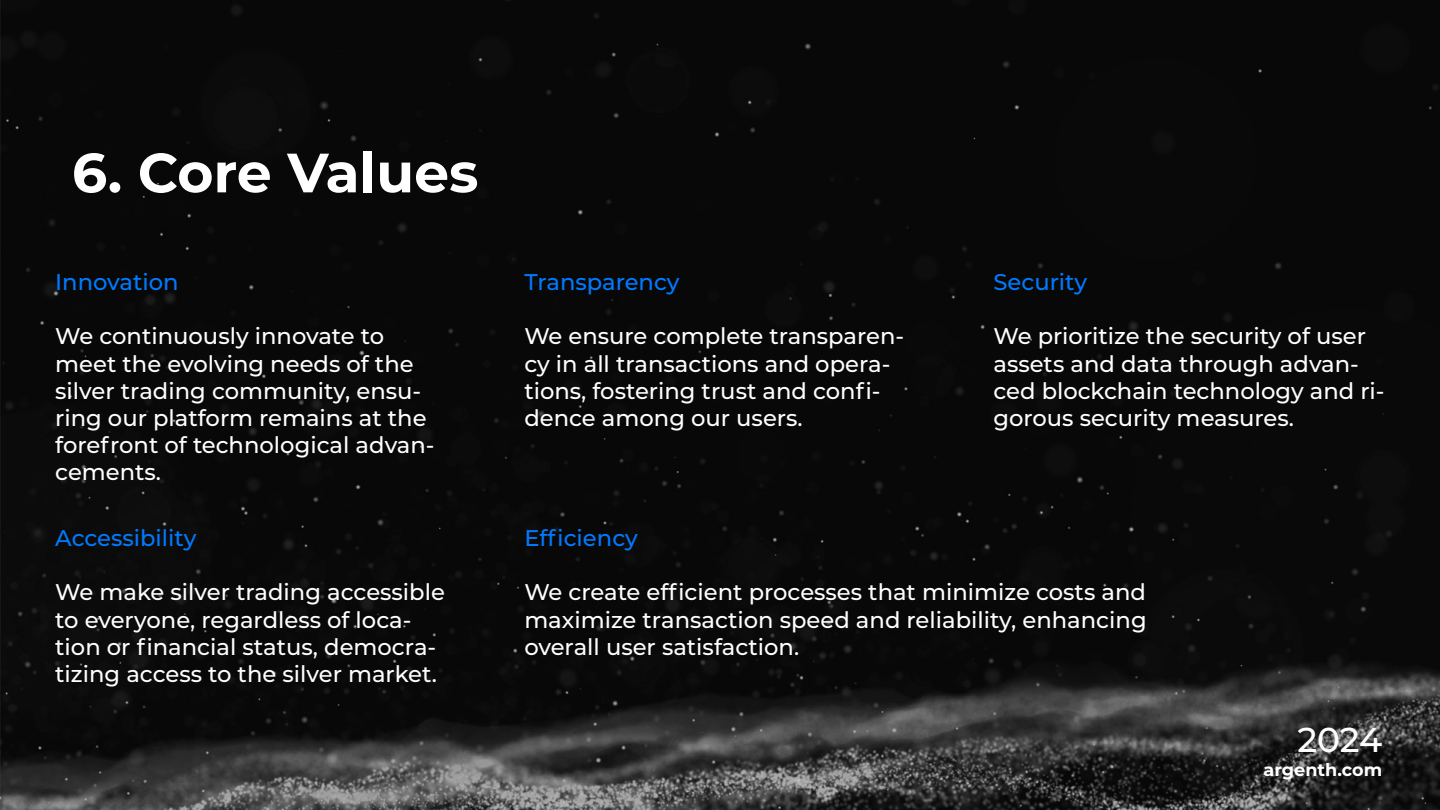
<style>
.page{position:relative;width:1440px;height:810px;background:#fff}
.page>*{position:absolute;margin:0;border:0;box-sizing:border-box;transform-origin:0 0}
.t1{font:700 55.28px "Montserrat";color:#fff}
.t2{font:500 34.58px "Montserrat";color:#fff}
.t3{font:500 22.65px/27.2px "Montserrat";color:#fff}
.t4{font:500 22.65px "Montserrat";color:#007aff}
.t5{font:700 17.62px "Montserrat";color:#fff}
</style>
<div class="page">
<img style="left:0;top:0;width:1440px;height:810px">
<h1 class="t1" style="left:72px;top:133px;width:408px">6. Core Values</h1>
<p class="t4" style="left:55px;top:266px;width:125px">Innovation</p>
<p class="t3" style="left:55px;top:322px;width:381px">We continuously innovate to meet the evolving needs of the silver trading community, ensu&shy;ring our platform remains at the forefront of technological advan&shy;cements.</p>
<p class="t4" style="left:55px;top:522px;width:143px">Accessibility</p>
<p class="t3" style="left:55px;top:578px;width:391px">We make silver trading accessible to everyone, regardless of loca&shy;tion or financial status, democra&shy;tizing access to the silver market.</p>
<p class="t4" style="left:524px;top:266px;width:157px">Transparency</p>
<p class="t3" style="left:524px;top:322px;width:381px">We ensure complete transparen&shy;cy in all transactions and opera&shy;tions, fostering trust and confi&shy;dence among our users.</p>
<p class="t4" style="left:993px;top:266px;width:95px">Security</p>
<p class="t3" style="left:993px;top:322px;width:393px">We prioritize the security of user assets and data through advan&shy;ced blockchain technology and ri&shy;gorous security measures.</p>
<p class="t4" style="left:524px;top:522px;width:115px">Efficiency</p>
<p class="t3" style="left:524px;top:578px;width:624px;text-align:justify">We create efficient processes that minimize costs and maximize transaction speed and reliability, enhancing overall user satisfaction.</p>
<h2 class="t2" style="left:1297px;top:716px;width:86px">2024</h2>
<p class="t5" style="left:1264px;top:757px;width:120px">argenth.com</p>
</div>
